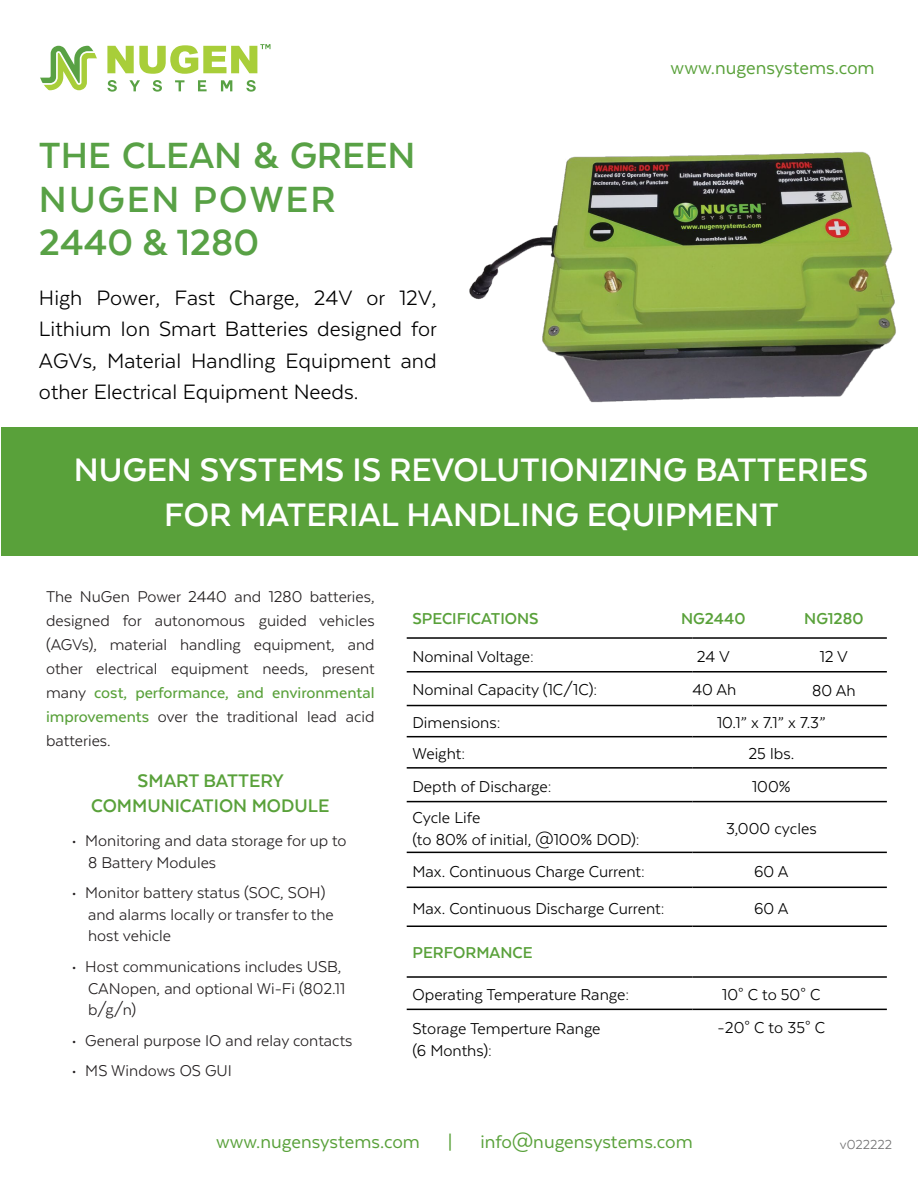
<style>
.page{position:relative;width:918px;height:1188px;background:#fff}
.page>*{position:absolute;margin:0;border:0;box-sizing:border-box;transform-origin:0 0}
.t1{font:700 42px/43.5px "Texta";color:#58a145}
.t2{font:700 37.5px/45px "Texta";color:#fff;text-align:center}
.t3{font:24px/31.5px "Texta";color:#010101;text-align:justify}
.t4{font:21px "Texta";color:#59a13a}
.t5{font:700 21px/25.2px "Texta";color:#59a13a;text-align:center}
.t6{font:18.15px/21.8px "Texta";color:#010101}
.t7{font:700 18.15px "Texta";color:#59a13a}
.t8{font:18px/24px "Texta";color:#231f20}
.t9{font:15px "Texta";color:#707071}
.s1{font-weight:500;color:#59a13a}
</style>
<div class="page">
<svg style="left:107px;top:44px;width:163px;height:30px"></svg>
<svg style="left:108px;top:80px;width:9px;height:12px"></svg>
<svg style="left:129px;top:80px;width:11px;height:11px"></svg>
<svg style="left:153px;top:80px;width:9px;height:12px"></svg>
<svg style="left:175px;top:80px;width:9px;height:11px"></svg>
<svg style="left:198px;top:80px;width:9px;height:11px"></svg>
<svg style="left:221px;top:80px;width:11px;height:11px"></svg>
<svg style="left:246px;top:80px;width:10px;height:12px"></svg>
<svg style="left:40px;top:46px;width:57px;height:45px"></svg>
<img style="left:469px;top:151px;width:427px;height:252px">
<div style="left:1px;top:427px;width:917px;height:129px;background:#59a13a"></div>
<hr style="left:407px;top:637px;width:285px;height:2px;background:#010101">
<hr style="left:692px;top:637px;width:195px;height:2px;background:#010101">
<hr style="left:407px;top:671px;width:285px;height:2px;background:#010101">
<hr style="left:692px;top:671px;width:195px;height:2px;background:#010101">
<hr style="left:407px;top:705px;width:285px;height:1px;background:#010101">
<hr style="left:692px;top:705px;width:195px;height:1px;background:#010101">
<hr style="left:407px;top:736px;width:285px;height:1px;background:#010101">
<hr style="left:692px;top:736px;width:195px;height:1px;background:#010101">
<hr style="left:407px;top:767px;width:285px;height:2px;background:#010101">
<hr style="left:692px;top:767px;width:195px;height:2px;background:#010101">
<hr style="left:407px;top:801px;width:285px;height:1px;background:#010101">
<hr style="left:692px;top:801px;width:195px;height:1px;background:#010101">
<hr style="left:407px;top:852px;width:285px;height:1px;background:#010101">
<hr style="left:692px;top:852px;width:195px;height:1px;background:#010101">
<hr style="left:407px;top:887px;width:285px;height:1px;background:#010101">
<hr style="left:692px;top:887px;width:195px;height:1px;background:#010101">
<hr style="left:407px;top:926px;width:285px;height:1px;background:#010101">
<hr style="left:692px;top:926px;width:195px;height:1px;background:#010101">
<hr style="left:407px;top:976px;width:285px;height:2px;background:#010101">
<hr style="left:692px;top:976px;width:195px;height:2px;background:#010101">
<hr style="left:407px;top:1009px;width:285px;height:1px;background:#010101">
<hr style="left:692px;top:1009px;width:195px;height:1px;background:#010101">
<h1 class="t1" style="left:39px;top:133px;width:378px">THE CLEAN &amp; GREEN<br>NUGEN POWER<br>2440 &amp; 1280</h1>
<h3 class="t3" style="left:39px;top:281px;width:399px">High Power, Fast Charge, 24V or 12V, Lithium Ion Smart Batteries designed for AGVs, Material Handling Equipment and other Electrical Equipment Needs.</h3>
<p class="t4" style="left:671px;top:57px;width:206px">www.nugensystems.com</p>
<h2 class="t2" style="left:74px;top:447px;width:796px">NUGEN SYSTEMS IS REVOLUTIONIZING BATTERIES<br>FOR MATERIAL HANDLING EQUIPMENT</h2>
<p class="t8" style="left:46px;top:585px;width:330px;text-align:justify">The NuGen Power 2440 and 1280 batteries, designed for autonomous guided vehicles (AGVs), material handling equipment, and other electrical equipment needs, present many <span class="s1">cost, performance, and environmental improvements</span> over the traditional lead acid batteries.</p>
<p class="t5" style="left:91px;top:768px;width:240px">SMART BATTERY<br>COMMUNICATION MODULE</p>
<p class="t8" style="left:88px;top:830px;width:260px;line-height:21.6px;text-indent:-17px">• Monitoring and data storage for up to<br>8 Battery Modules</p>
<p class="t8" style="left:88px;top:882px;width:247px;line-height:21.6px;text-indent:-17px">• Monitor battery status (SOC, SOH) and alarms locally or transfer to the host vehicle</p>
<p class="t8" style="left:88px;top:956px;width:259px;line-height:21.6px;text-indent:-17px">• Host communications includes USB,<br>CANopen, and optional Wi-Fi (802.11 b/g/n)</p>
<p class="t8" style="left:72px;top:1028px;width:282px">• General purpose IO and relay contacts</p>
<p class="t8" style="left:72px;top:1059px;width:162px">• MS Windows OS GUI</p>
<p class="t7" style="left:413px;top:610px;width:128px">SPECIFICATIONS</p>
<p class="t7" style="left:681px;top:610px;width:66px">NG2440</p>
<p class="t7" style="left:804px;top:610px;width:61px">NG1280</p>
<p class="t6" style="left:413px;top:645px;width:123px">Nominal Voltage:</p>
<p class="t6" style="left:697px;top:645px;width:34px">24V</p>
<p class="t6" style="left:820px;top:645px;width:30px">12V</p>
<p class="t6" style="left:413px;top:679px;width:186px">Nominal Capacity (1C/1C):</p>
<p class="t6" style="left:692px;top:679px;width:46px">40 Ah</p>
<p class="t6" style="left:812px;top:679px;width:45px">80 Ah</p>
<p class="t6" style="left:413px;top:711px;width:89px">Dimensions:</p>
<p class="t6" style="left:717px;top:711px;width:110px">10.1” x 7.1” x 7.3”</p>
<p class="t6" style="left:413px;top:743px;width:54px">Weight:</p>
<p class="t6" style="left:748px;top:743px;width:47px">25 lbs.</p>
<p class="t6" style="left:413px;top:775px;width:141px">Depth of Discharge:</p>
<p class="t6" style="left:752px;top:775px;width:40px">100%</p>
<p class="t6" style="left:413px;top:806px;width:228px">Cycle Life<br>(to 80% of initial, @100% DOD):</p>
<p class="t6" style="left:726px;top:817px;width:92px">3,000 cycles</p>
<p class="t6" style="left:413px;top:860px;width:234px">Max. Continuous Charge Current:</p>
<p class="t6" style="left:754px;top:860px;width:36px">60A</p>
<p class="t6" style="left:413px;top:897px;width:253px">Max. Continuous Discharge Current:</p>
<p class="t6" style="left:754px;top:897px;width:36px">60A</p>
<p class="t7" style="left:413px;top:944px;width:121px">PERFORMANCE</p>
<p class="t6" style="left:413px;top:984px;width:218px">Operating Temperature Range:</p>
<p class="t6" style="left:722px;top:984px;width:100px">10° C to 50° C</p>
<p class="t6" style="left:413px;top:1018px;width:190px">Storage Temperture Range (6 Months):</p>
<p class="t6" style="left:718px;top:1017px;width:109px">-20° C to 35° C</p>
<p class="t4" style="left:216px;top:1131px;width:206px">www.nugensystems.com</p>
<p class="t4" style="left:448px;top:1131px;width:6px">|</p>
<p class="t4" style="left:481px;top:1131px;width:214px">info@nugensystems.com</p>
<p class="t9" style="left:840px;top:1137px;width:54px">v022222</p>
</div>
